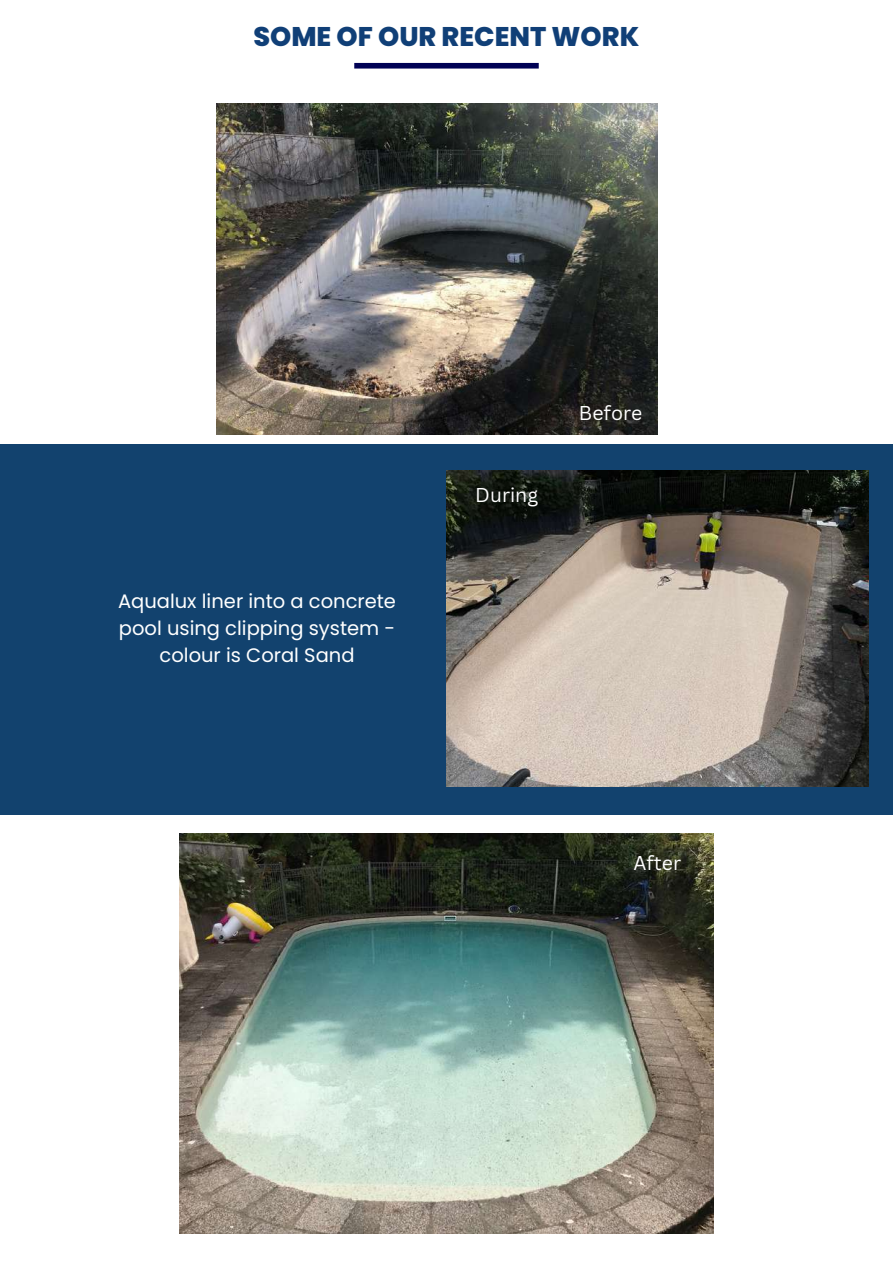
<style>
.page{position:relative;width:893px;height:1264px;background:#fff}
.page>*{position:absolute;margin:0;border:0;box-sizing:border-box;transform-origin:0 0}
.t1{font:800 27px "Poppins";color:#103f77}
.t2{font:19.5px/27px "Poppins";color:#fff;text-align:center}
.t3{font:19.5px "Canva Sans";color:#fff}
</style>
<div class="page">
<div style="left:354px;top:63px;width:184px;height:6px;background:#000155"></div>
<div style="left:0;top:443px;width:892px;height:371px;background:#12426e"></div>
<img style="left:216px;top:103px;width:441px;height:331px">
<img style="left:179px;top:833px;width:534px;height:400px">
<img style="left:446px;top:471px;width:422px;height:315px">
<h1 class="t1" style="left:253px;top:17px;width:387px">SOME OF OUR RECENT WORK</h1>
<p class="t2" style="left:118px;top:587px;width:279px">Aqualux liner into a concrete pool using clipping system - colour is Coral Sand</p>
<p class="t3" style="left:475px;top:481px;width:64px">During</p>
<p class="t3" style="left:579px;top:399px;width:65px">Before</p>
<p class="t3" style="left:633px;top:849px;width:49px">After</p>
</div>
